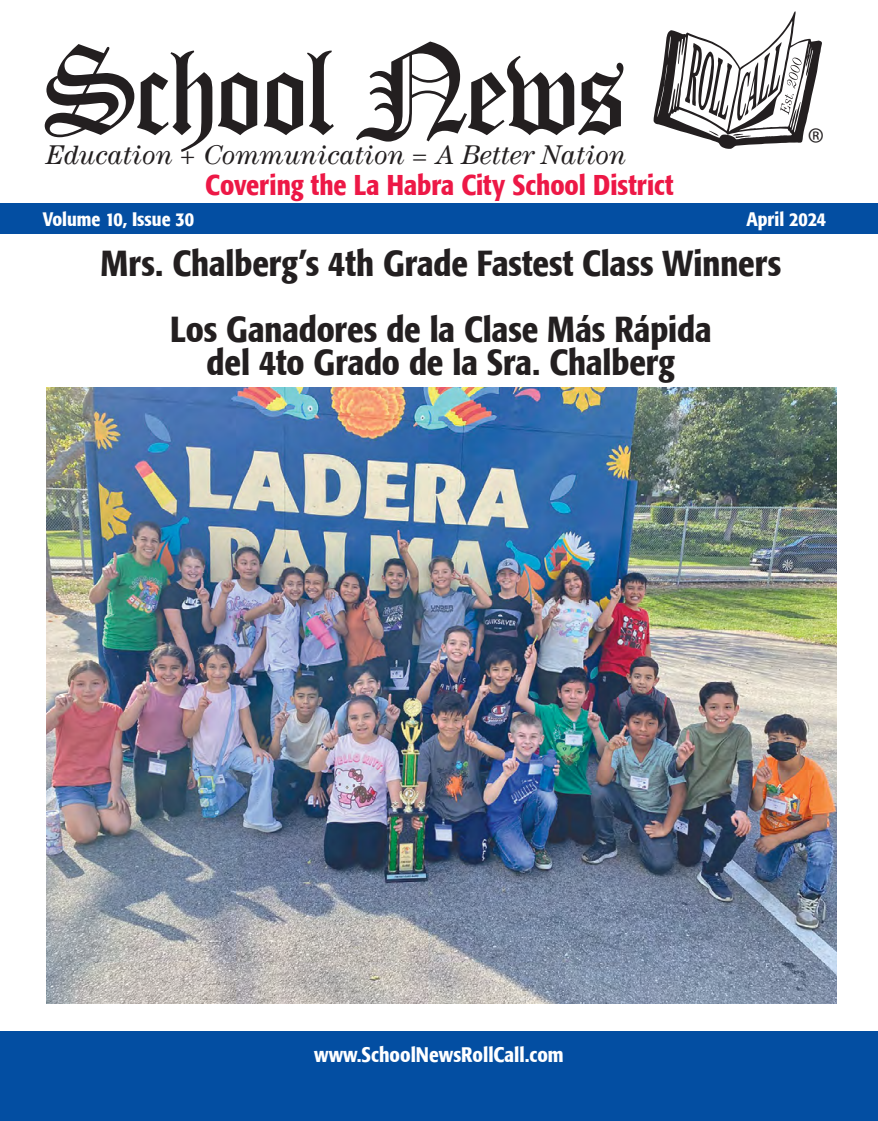
<style>
.page{position:relative;width:878px;height:1121px;background:#fff}
.page>*{position:absolute;margin:0;border:0;box-sizing:border-box;transform-origin:0 0}
.t1{font:500 condensed 36px/66px "Formata";color:#231f20;text-align:center}
.t2{font:31.65px "Myriad";color:#231f20}
.t3{font:500 condensed 28.5px "Formata";color:#ed1846}
.t4{font:italic 27.15px "Century LT";color:#231f20}
.t5{font:500 condensed 21px "Formata";color:#fff}
.t6{font:500 condensed 19.5px "Formata";color:#fff}
</style>
<div class="page">
<div style="left:0;top:203px;width:878px;height:30px;background:#034ea2"></div>
<div style="left:0;top:1031px;width:878px;height:89px;background:#034ea2"></div>
<img style="left:46px;top:387px;width:790px;height:616px">
<svg style="left:45px;top:44px;width:167px;height:108px"></svg>
<svg style="left:218px;top:72px;width:39px;height:63px"></svg>
<svg style="left:264px;top:51px;width:70px;height:84px"></svg>
<svg style="left:356px;top:42px;width:267px;height:100px"></svg>
<svg style="left:653px;top:11px;width:169px;height:138px"></svg>
<p class="t4" style="left:46px;top:139px;width:581px">Education + Communication = A Better Nation</p>
<p class="t3" style="left:205px;top:168px;width:470px">Covering the La Habra City School District</p>
<p class="t2" style="left:807px;top:124px;width:18px">®</p>
<p class="t6" style="left:43px;top:207px;width:153px">Volume 10, Issue 30</p>
<p class="t6" style="left:746px;top:207px;width:81px">April 2024</p>
<p class="t1" style="left:101px;top:230px;width:682px">Mrs. Chalberg’s 4th Grade Fastest Class Winners<br>Los Ganadores de la Clase Más Rápida</p>
<p class="t1" style="left:207px;top:329px;width:470px">del 4to Grado de la Sra. Chalberg</p>
<p class="t5" style="left:314px;top:1041px;width:251px">www.SchoolNewsRollCall.com</p>
</div>
